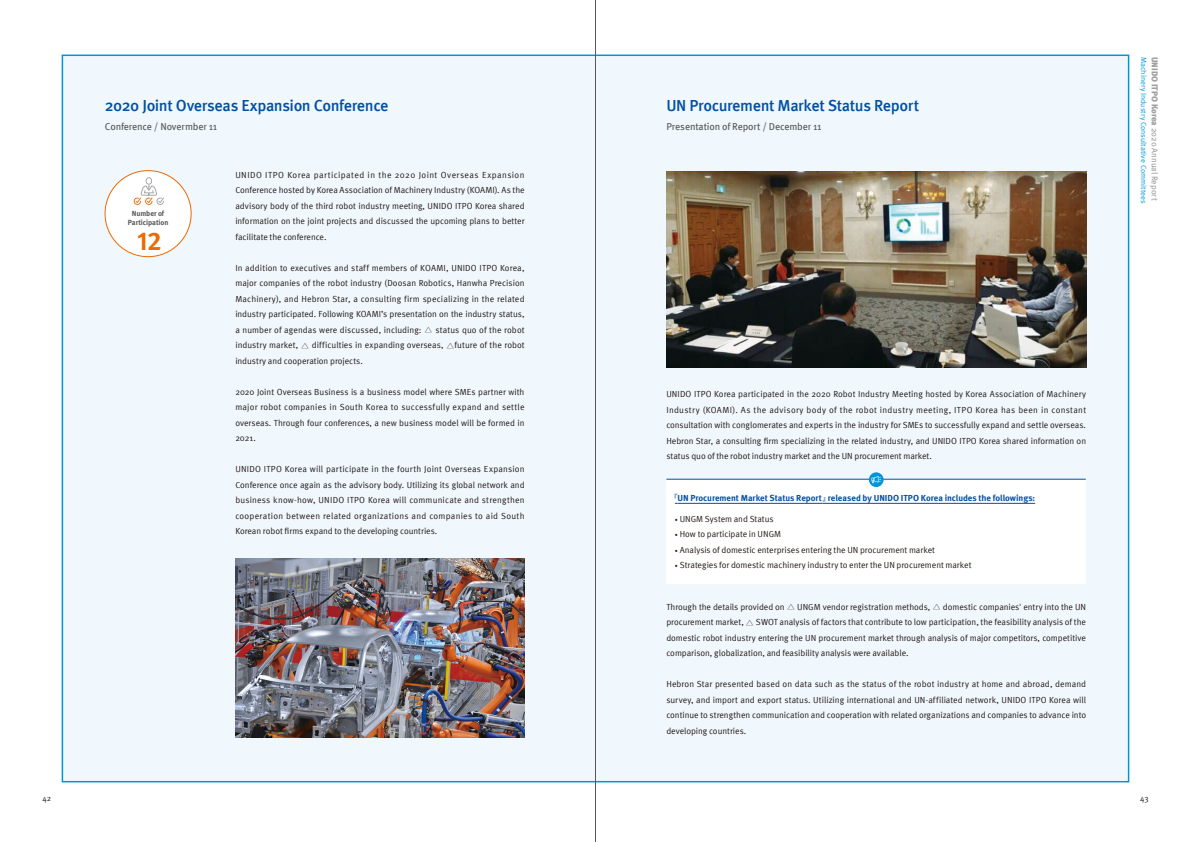
<style>
.page{position:relative;width:1191px;height:842px;background:#fff}
.page>*{position:absolute;margin:0;border:0;box-sizing:border-box;transform-origin:0 0}
.t1{font:700 25.7px "Meta Pro";color:#ed6a02}
.t2{font:500 16px "Meta Pro";letter-spacing:-.025em;color:#0050a4}
.t3{font:10px "Meta Pro";letter-spacing:-.02em;color:#595757}
.t4{font:8.8px/15.5px "Meta Pro";letter-spacing:-.005em;color:#221815;text-align:justify}
.t5{font:700 8.8px "Meta Pro";letter-spacing:-.005em;color:#0050a4}
.t6{font:8.5px "Meta Pro";letter-spacing:-.005em;color:#9fa0a0}
.t7{font:8px "Meta Pro";color:#221815}
.t8{font:7.5px "Meta Pro";letter-spacing:.005em;color:#0095da}
.t9{font:700 7.5px/9.5px "Meta Pro";letter-spacing:-.015em;color:#595757;text-align:center}
.s1{font-family:"Adobe Myungjo Std";font-weight:500}
.s2{font-weight:900}
.s3{font-size:6px}
</style>
<div class="page">
<div style="left:595px;top:55px;width:534px;height:727px;background:#f0f7fd;border:2px solid #0095da"></div>
<div style="left:62px;top:55px;width:534px;height:727px;background:#f0f7fd;border:2px solid #0095da"></div>
<img style="left:235px;top:558px;width:289px;height:179px">
<div style="left:666px;top:479px;width:419px;height:105px;background:#fff"></div>
<hr style="left:666px;top:479px;width:419px;height:1px;background:#0050a4">
<hr style="left:677px;top:503px;width:145px;height:1px;background:#0050a4">
<hr style="left:822px;top:503px;width:213px;height:1px;background:#0050a4">
<img style="left:666px;top:171px;width:420px;height:196px">
<div style="left:869px;top:472px;width:14px;height:15px;background:#0095da;border-radius:50%"></div>
<svg style="left:871px;top:476px;width:10px;height:7px"></svg>
<div style="left:105px;top:171px;width:86px;height:86px;background:#fff;border-radius:50%"></div>
<svg style="left:134px;top:177px;width:30px;height:28px"></svg>
<hr style="left:595px;top:0;width:1px;height:842px;background:#595757">
<h2 class="t2" style="left:105px;top:93px;width:285px">2020 Joint Overseas Expansion Conference</h2>
<p class="t3" style="left:105px;top:119px;width:114px">Conference / Novermber 11</p>
<p class="t4" style="left:235px;top:167px;width:291px">UNIDO ITPO Korea participated in the 2020 Joint Overseas Expansion Conference hosted by Korea Association of Machinery Industry (KOAMI). As the advisory body of the third robot industry meeting, UNIDO ITPO Korea shared information on the joint projects and discussed the upcoming plans to better facilitate the conference.</p>
<p class="t4" style="left:235px;top:260px;width:291px">In addition to executives and staff members of KOAMI, UNIDO ITPO Korea, major companies of the robot industry (Doosan Robotics, Hanwha Precision Machinery), and Hebron Star, a consulting firm specializing in the related industry participated. Following KOAMI’s presentation on the industry status, a number of agendas were discussed, including: <span class="s1">△</span> status quo of the robot industry market, <span class="s1">△</span> difficulties in expanding overseas, <span class="s1">△</span>future of the robot industry and cooperation projects.</p>
<p class="t4" style="left:235px;top:383px;width:291px">2020 Joint Overseas Business is a business model where SMEs partner with major robot companies in South Korea to successfully expand and settle overseas. Through four conferences, a new business model will be formed in 2021.</p>
<p class="t4" style="left:235px;top:461px;width:291px">UNIDO ITPO Korea will participate in the fourth Joint Overseas Expansion Conference once again as the advisory body. Utilizing its global network and business know-how, UNIDO ITPO Korea will communicate and strengthen cooperation between related organizations and companies to aid South Korean robot firms expand to the developing countries.</p>
<p class="t9" style="left:128px;top:208px;width:42px">n umber of participation</p>
<h1 class="t1" style="left:137px;top:221px;width:26px">12</h1>
<h2 class="t2" style="left:666px;top:93px;width:254px">UN Procurement Market Status Report</h2>
<p class="t3" style="left:666px;top:119px;width:157px">Presentation of Report / December 11</p>
<p class="t8" style="left:1149px;top:57px;width:149px;rotate:90deg">Machinery Industry Consultative Committees</p>
<p class="t6" style="left:1161px;top:57px;width:145px;rotate:90deg"><span class="s2">UNIDO ITPO korea</span> 2020 Annual Report</p>
<p class="t4" style="left:666px;top:386px;width:421px">UNIDO ITPO Korea participated in the 2020 Robot Industry Meeting hosted by Korea Association of Machinery Industry (KOAMI). As the advisory body of the robot industry meeting, ITPO Korea has been in constant consultation with conglomerates and experts in the industry for SMEs to successfully expand and settle overseas.<br>Hebron Star, a consulting firm specializing in the related industry, and UNIDO ITPO Korea shared information on status quo of the robot industry market and the UN procurement market.</p>
<p class="t5" style="left:669px;top:491px;width:367px"><span class="s1">『</span>UN Procurement Market Status Report<span class="s1">』</span>released by UNIDO ITPO Korea includes the followings:</p>
<p class="t4" style="left:675px;top:511px;width:100px"><span class="s3">•</span> UNGM System and Status</p>
<p class="t4" style="left:675px;top:526px;width:108px"><span class="s3">•</span> How to participate in UNGM</p>
<p class="t4" style="left:675px;top:542px;width:261px"><span class="s3">•</span> Analysis of domestic enterprises entering the UN procurement market</p>
<p class="t4" style="left:675px;top:557px;width:298px"><span class="s3">•</span> Strategies for domestic machinery industry to enter the UN procurement market</p>
<p class="t4" style="left:666px;top:598px;width:421px">Through the details provided on <span class="s1">△</span> UNGM vendor registration methods, <span class="s1">△</span> domestic companies' entry into the UN procurement market, <span class="s1">△</span> SWOT analysis of factors that contribute to low participation, the feasibility analysis of the domestic robot industry entering the UN procurement market through analysis of major competitors, competitive comparison, globalization, and feasibility analysis were available.</p>
<p class="t4" style="left:666px;top:676px;width:421px">Hebron Star presented based on data such as the status of the robot industry at home and abroad, demand survey, and import and export status. Utilizing international and UN-affiliated network, UNIDO ITPO Korea will continue to strengthen communication and cooperation with related organizations and companies to advance into developing countries.</p>
<p class="t7" style="left:42px;top:792px;width:10px">42</p>
<p class="t7" style="left:1140px;top:792px;width:10px">43</p>
</div>
